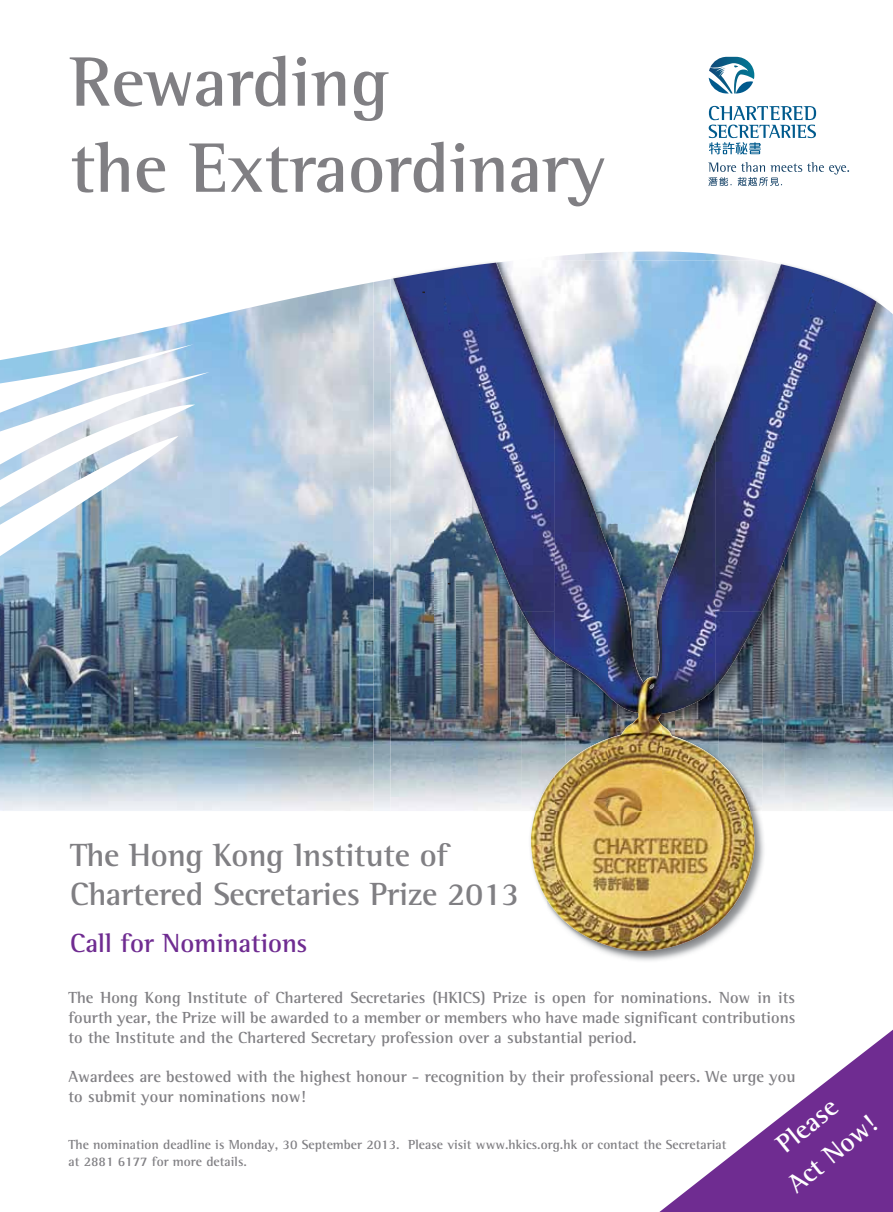
<style>
.page{position:relative;width:893px;height:1212px;background:#fff}
.page>*{position:absolute;margin:0;border:0;box-sizing:border-box;transform-origin:0 0}
.t1{font:700 71.7px/86.1px "Rotis Semi Serif";color:#807f83}
.t2{font:700 32.85px/39.5px "Rotis Semi Serif";letter-spacing:-.01em;color:#807f83}
.t3{font:700 26.85px "Rotis Semi Serif";color:#6f2c91}
.t4{font:700 26.85px/37.7px "Rotis Semi Serif";color:#fff;text-align:center}
.t5{font:700 16.5px/19.6px "Rotis Semi Serif";color:#807f83;text-align:justify}
.t6{font:700 13.5px/16.2px "Rotis Semi Serif";color:#807f83}
</style>
<div class="page">
<img style="left:0;top:282px;width:373px;height:529px">
<img style="left:496px;top:260px;width:265px;height:106px">
<img style="left:555px;top:366px;width:160px;height:52px">
<img style="left:608px;top:418px;width:107px;height:53px">
<img style="left:608px;top:471px;width:53px;height:53px">
<img style="left:608px;top:524px;width:53px;height:22px">
<img style="left:373px;top:279px;width:17px;height:532px">
<img style="left:862px;top:377px;width:31px;height:653px">
<img style="left:755px;top:811px;width:109px;height:219px">
<img style="left:390px;top:278px;width:44px;height:533px">
<img style="left:877px;top:302px;width:16px;height:75px">
<img style="left:828px;top:462px;width:22px;height:349px">
<img style="left:434px;top:462px;width:22px;height:349px">
<img style="left:456px;top:462px;width:22px;height:349px">
<img style="left:806px;top:462px;width:22px;height:349px">
<img style="left:478px;top:612px;width:22px;height:197px">
<img style="left:784px;top:612px;width:22px;height:199px">
<img style="left:500px;top:612px;width:22px;height:195px">
<img style="left:762px;top:612px;width:22px;height:198px">
<img style="left:522px;top:656px;width:32px;height:155px">
<img style="left:531px;top:811px;width:224px;height:140px">
<img style="left:393px;top:263px;width:162px;height:199px">
<img style="left:715px;top:264px;width:162px;height:198px">
<img style="left:554px;top:411px;width:54px;height:400px">
<img style="left:661px;top:437px;width:55px;height:374px">
<img style="left:460px;top:462px;width:95px;height:150px">
<img style="left:715px;top:462px;width:105px;height:150px">
<img style="left:608px;top:546px;width:54px;height:265px">
<img style="left:522px;top:611px;width:33px;height:45px">
<img style="left:715px;top:611px;width:47px;height:200px">
<img style="left:536px;top:776px;width:19px;height:35px">
<svg style="left:709px;top:106px;width:107px;height:48px"></svg>
<svg style="left:709px;top:57px;width:45px;height:36px"></svg>
<svg style="left:708px;top:162px;width:141px;height:24px"></svg>
<svg style="left:659px;top:1030px;width:234px;height:182px"></svg>
<div style="left:444px;top:272px;width:36px;height:60px;background:#293e89"></div>
<img style="left:805px;top:278px;width:39px;height:39px">
<h1 class="t1" style="left:70px;top:38px;width:537px">Rewarding<br>the Extraordinary</h1>
<h2 class="t2" style="left:70px;top:834px;width:451px">The Hong Kong Institute of<br>Chartered Secretaries Prize 2013</h2>
<h3 class="t3" style="left:70px;top:926px;width:239px">Call for Nominations</h3>
<p class="t5" style="left:68px;top:988px;width:728px">The Hong Kong Institute of Chartered Secretaries (HKICS) Prize is open for nominations. Now in its fourth year, the Prize will be awarded to a member or members who have made significant contributions to the Institute and the Chartered Secretary profession over a substantial period.</p>
<p class="t5" style="left:69px;top:1066px;width:728px">Awardees are bestowed with the highest honour - recognition by their professional peers. We urge you to submit your nominations now!</p>
<h3 class="t4" style="left:755px;top:1143px;width:112px;rotate:-39deg">Please<br>Act N ow!</h3>
<p class="t6" style="left:68px;top:1136px;width:659px">The nomination deadline is Monday, 30 September 2013. Please visit www.hkics.org.hk or contact the Secretariat at 2881 6177 for more details.</p>
</div>
